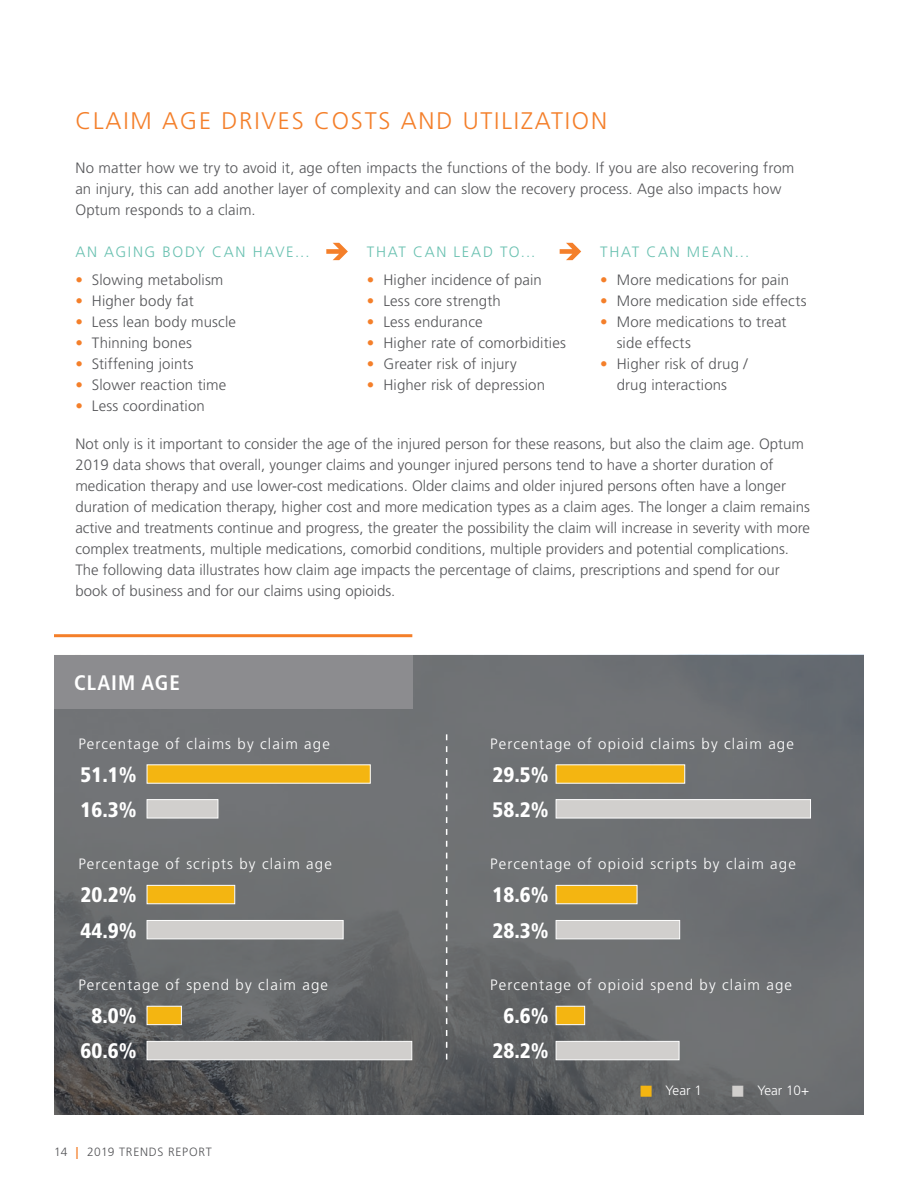
<style>
.page{position:relative;width:918px;height:1188px;background:#fff}
.page>*{position:absolute;margin:0;border:0;box-sizing:border-box;transform-origin:0 0}
.t1{font:300 24px "Frutiger LT Std";letter-spacing:.075em;color:#f47f2a}
.t2{font:900 condensed 21px "Frutiger LT Std";color:#fff}
.t3{font:700 condensed 21px "Frutiger LT Std";letter-spacing:.05em;color:#fff}
.t4{font:300 15px/21px "Frutiger LT Std";color:#555659}
.t5{font:300 15px "Frutiger LT Std";letter-spacing:.075em;color:#fff}
.t6{font:300 15px "Frutiger LT Std";letter-spacing:.11em;color:#6ac1b1}
.t7{font:300 13.5px "Frutiger LT Std";color:#fff}
.t8{font:300 12px "Frutiger LT Std";letter-spacing:.055em;color:#555659}
.s1{color:#f47f2a}
.s2{font-weight:700;color:#f47f2a}
</style>
<div class="page">
<svg style="left:54px;top:655px;width:810px;height:460px;fill:#6e7072"></svg>
<hr style="left:54px;top:634px;width:358px;height:3px;background:#f47f2a">
<div style="left:54px;top:655px;width:358px;height:54px;background:#8c8c8f"></div>
<div style="left:147px;top:1041px;width:265px;height:19px;background:#d1cfcd;border:1px solid #fff"></div>
<div style="left:147px;top:1006px;width:35px;height:19px;background:#f4b511;border:1px solid #fff"></div>
<div style="left:556px;top:1041px;width:123px;height:19px;background:#d1cfcd;border:1px solid #fff"></div>
<div style="left:556px;top:1006px;width:29px;height:19px;background:#f4b511;border:1px solid #fff"></div>
<div style="left:147px;top:920px;width:196px;height:19px;background:#d1cfcd;border:1px solid #fff"></div>
<div style="left:147px;top:885px;width:88px;height:19px;background:#f4b511;border:1px solid #fff"></div>
<div style="left:556px;top:920px;width:124px;height:19px;background:#d1cfcd;border:1px solid #fff"></div>
<div style="left:556px;top:885px;width:81px;height:19px;background:#f4b511;border:1px solid #fff"></div>
<div style="left:147px;top:799px;width:71px;height:19px;background:#d1cfcd;border:1px solid #fff"></div>
<div style="left:147px;top:765px;width:223px;height:18px;background:#f4b511"></div>
<div style="left:556px;top:799px;width:255px;height:19px;background:#d1cfcd;border:1px solid #fff"></div>
<div style="left:556px;top:765px;width:129px;height:18px;background:#f4b511"></div>
<svg style="left:446px;top:734px;width:1px;height:326px"></svg>
<svg style="left:326px;top:243px;width:22px;height:17px"></svg>
<svg style="left:560px;top:243px;width:21px;height:17px"></svg>
<svg style="left:641px;top:1085px;width:11px;height:12px"></svg>
<svg style="left:732px;top:1085px;width:11px;height:12px"></svg>
<h1 class="t1" style="left:75px;top:107px;width:533px">CLAIM AGE DRIVES COSTS AND UTILIZATION</h1>
<p class="t4" style="left:75px;top:158px;width:721px">No matter how we try to avoid it, age often impacts the functions of the body. If you are also recovering from an injury, this can add another layer of complexity and can slow the recovery process. Age also impacts how<br>Optum responds to a claim.</p>
<p class="t6" style="left:75px;top:243px;width:236px">AN AGING BODY CAN HAVE...</p>
<p class="t4" style="left:75px;top:269px;width:150px"><span class="s1">•</span> Slowing metabolism</p>
<p class="t4" style="left:75px;top:290px;width:120px"><span class="s1">•</span> Higher body fat</p>
<p class="t4" style="left:75px;top:311px;width:162px"><span class="s1">•</span> Less lean body muscle</p>
<p class="t4" style="left:75px;top:332px;width:118px"><span class="s1">•</span> Thinning bones</p>
<p class="t4" style="left:75px;top:353px;width:120px"><span class="s1">•</span> Stiffening joints</p>
<p class="t4" style="left:75px;top:374px;width:153px"><span class="s1">•</span> Slower reaction time</p>
<p class="t4" style="left:75px;top:395px;width:131px"><span class="s1">•</span> Less coordination</p>
<p class="t6" style="left:367px;top:243px;width:170px">THAT CAN LEAD TO...</p>
<p class="t4" style="left:367px;top:269px;width:177px"><span class="s1">•</span> Higher incidence of pain</p>
<p class="t4" style="left:367px;top:290px;width:135px"><span class="s1">•</span> Less core strength</p>
<p class="t4" style="left:367px;top:311px;width:117px"><span class="s1">•</span> Less endurance</p>
<p class="t4" style="left:367px;top:332px;width:201px"><span class="s1">•</span> Higher rate of comorbidities</p>
<p class="t4" style="left:367px;top:353px;width:151px"><span class="s1">•</span> Greater risk of injury</p>
<p class="t4" style="left:367px;top:374px;width:180px"><span class="s1">•</span> Higher risk of depression</p>
<p class="t6" style="left:600px;top:243px;width:150px">THAT CAN MEAN...</p>
<p class="t4" style="left:600px;top:269px;width:190px"><span class="s1">•</span> More medications for pain</p>
<p class="t4" style="left:600px;top:290px;width:208px"><span class="s1">•</span> More medication side effects</p>
<p class="t4" style="left:617px;top:311px;width:171px;text-indent:-16px"><span class="s1">•</span> More medications to treat side effects</p>
<p class="t4" style="left:600px;top:353px;width:149px;text-align:center"><span class="s1">•</span> Higher risk of drug / drug interactions</p>
<p class="t4" style="left:75px;top:434px;width:736px">Not only is it important to consider the age of the injured person for these reasons, but also the claim age. Optum 2019 data shows that overall, younger claims and younger injured persons tend to have a shorter duration of medication therapy and use lower-cost medications. Older claims and older injured persons often have a longer duration of medication therapy, higher cost and more medication types as a claim ages. The longer a claim remains active and treatments continue and progress, the greater the possibility the claim will increase in severity with more complex treatments, multiple medications, comorbid conditions, multiple providers and potential complications.<br>The following data illustrates how claim age impacts the percentage of claims, prescriptions and spend for our book of business and for our claims using opioids.</p>
<h2 class="t3" style="left:74px;top:670px;width:107px">CLAIM AGE</h2>
<p class="t5" style="left:78px;top:735px;width:253px">Percentage of claims by claim age</p>
<p class="t5" style="left:490px;top:735px;width:305px">Percentage of opioid claims by claim age</p>
<h2 class="t2" style="left:81px;top:762px;width:58px">51.1%</h2>
<h2 class="t2" style="left:493px;top:762px;width:58px">29.5%</h2>
<h2 class="t2" style="left:81px;top:797px;width:58px">16.3%</h2>
<h2 class="t2" style="left:493px;top:797px;width:58px">58.2%</h2>
<p class="t5" style="left:78px;top:855px;width:255px">Percentage of scripts by claim age</p>
<p class="t5" style="left:490px;top:855px;width:307px">Percentage of opioid scripts by claim age</p>
<h2 class="t2" style="left:81px;top:883px;width:58px">20.2%</h2>
<h2 class="t2" style="left:493px;top:883px;width:58px">18.6%</h2>
<h2 class="t2" style="left:81px;top:918px;width:58px">44.9%</h2>
<h2 class="t2" style="left:493px;top:918px;width:58px">28.3%</h2>
<p class="t5" style="left:78px;top:976px;width:251px">Percentage of spend by claim age</p>
<p class="t5" style="left:490px;top:976px;width:303px">Percentage of opioid spend by claim age</p>
<h2 class="t2" style="left:91px;top:1003px;width:47px">8.0%</h2>
<h2 class="t2" style="left:503px;top:1003px;width:47px">6.6%</h2>
<h2 class="t2" style="left:81px;top:1039px;width:58px">60.6%</h2>
<h2 class="t2" style="left:493px;top:1039px;width:58px">28.2%</h2>
<p class="t7" style="left:666px;top:1083px;width:38px">Year 1</p>
<p class="t7" style="left:757px;top:1083px;width:53px">Year 10+</p>
<p class="t8" style="left:54px;top:1145px;width:159px">14 <span class="s2">|</span> 2019 TRENDS REPORT</p>
</div>
